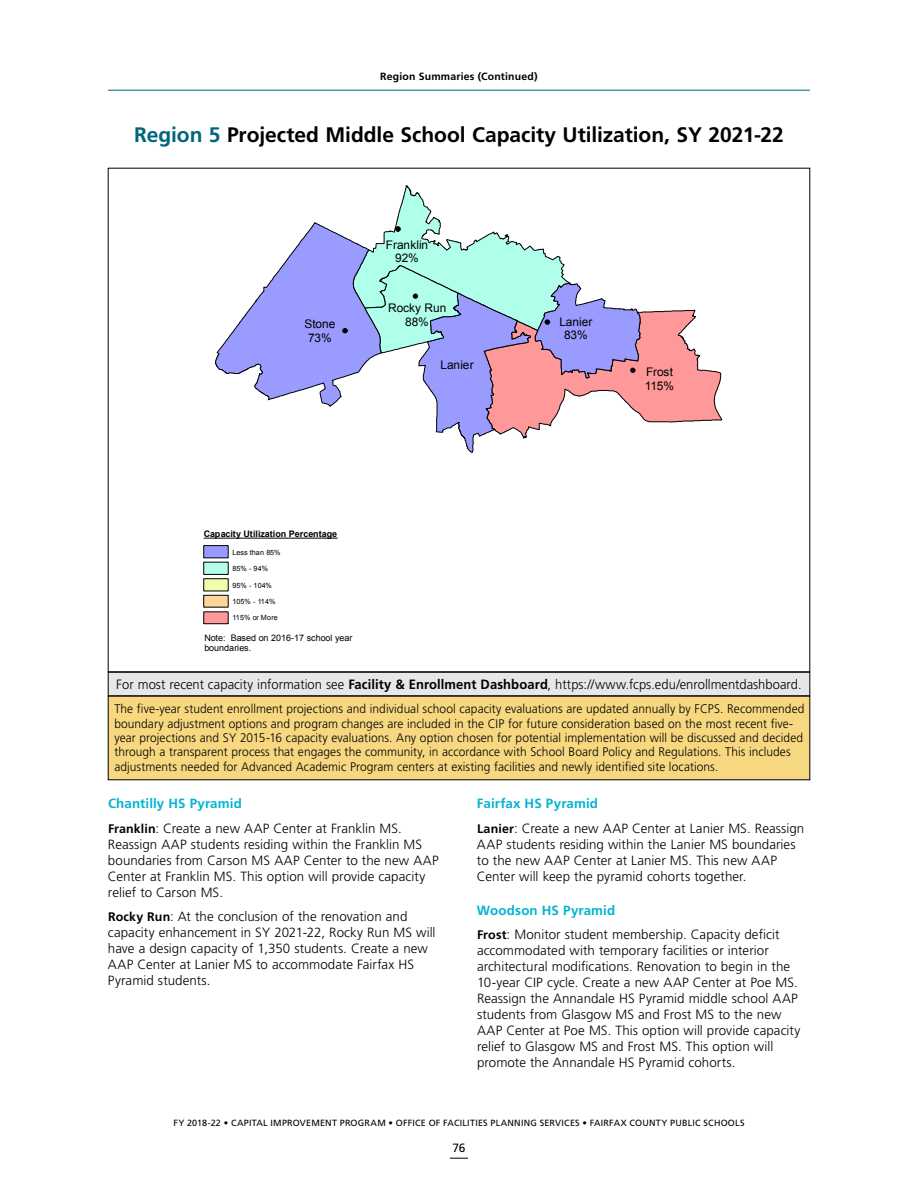
<style>
.page{position:relative;width:918px;height:1188px;background:#fff}
.page>*{position:absolute;margin:0;border:0;box-sizing:border-box;transform-origin:0 0}
.t1{font:700 21px "Frutiger LT Std";letter-spacing:-.005em;color:#000}
.t2{font:300 13.5px "Frutiger LT Std";letter-spacing:.005em;color:#000;scale:.96 1}
.t3{font:300 13.35px/15.9px "Frutiger LT Std";letter-spacing:.005em;color:#000}
.t4{font:700 13.35px "Frutiger LT Std";letter-spacing:.01em;color:#00b5d1}
.t5{font:300 12.45px/14.4px "Frutiger LT Std";letter-spacing:.005em;color:#000;scale:.96 1}
.t6{font:12px "Frutiger LT Std";color:#000}
.t7{font:11.85px/13.6px "Arial";letter-spacing:-.01em;color:#000;text-align:center}
.t8{font:700 10.5px "Frutiger LT Std";letter-spacing:.015em;color:#000}
.t9{font:9px "Frutiger LT Std";letter-spacing:.025em;color:#000}
.t10{font:9px/10.5px "Arial";letter-spacing:.005em;color:#000}
.t11{font:700 9px "Arial";color:#000}
.t12{font:7.2px "Arial";letter-spacing:-.005em;color:#000}
.t13{font:7.2px "Arial";letter-spacing:.015em;color:#000}
.s1{color:#00667d}
.s2{font-weight:700}
.s3{font-weight:700;font-size:12.45px}
</style>
<div class="page">
<hr style="left:108px;top:90px;width:702px;height:1px;background:#00667d">
<svg style="left:450px;top:1158px;width:18px;height:1px"></svg>
<div style="left:108px;top:672px;width:702px;height:24px;background:#e6e7e8"></div>
<div style="left:108px;top:672px;width:702px;height:24px;border:1px solid #000"></div>
<div style="left:108px;top:696px;width:702px;height:84px;background:#f7d880"></div>
<hr style="left:204px;top:538px;width:134px;height:1px;background:#000">
<div style="left:204px;top:545px;width:24px;height:13px;background:#999bff;border:1px solid #000"></div>
<div style="left:204px;top:562px;width:24px;height:13px;background:#b3ffeb;border:1px solid #000"></div>
<div style="left:204px;top:579px;width:24px;height:12px;background:#efffad"></div>
<div style="left:204px;top:595px;width:24px;height:12px;background:#ffd599;border:1px solid #000"></div>
<div style="left:204px;top:612px;width:24px;height:12px;background:#f99;border:1px solid #000"></div>
<svg style="left:215px;top:185px;width:507px;height:268px"></svg>
<p class="t8" style="left:380px;top:70px;width:159px">Region Summaries (Continued)</p>
<p class="t1" style="left:134px;top:122px;width:651px"><span class="s1">Region 5</span> Projected Middle School Capacity Utilization, SY 2021-22</p>
<p class="t7" style="left:386px;top:238px;width:44px">Franklin<br>92%</p>
<p class="t7" style="left:388px;top:301px;width:60px">Rocky Run</p>
<p class="t7" style="left:304px;top:317px;width:33px">Stone</p>
<p class="t7" style="left:405px;top:315px;width:25px">88%</p>
<p class="t7" style="left:308px;top:331px;width:25px">73%</p>
<p class="t7" style="left:441px;top:358px;width:35px">Lanier</p>
<p class="t11" style="left:204px;top:528px;width:135px">Capacity Utilization Percentage</p>
<p class="t12" style="left:233px;top:547px;width:50px">Less than 85%</p>
<p class="t12" style="left:233px;top:564px;width:37px">85% - 94%</p>
<p class="t12" style="left:233px;top:580px;width:41px">95% - 104%</p>
<p class="t12" style="left:233px;top:597px;width:45px">105% - 114%</p>
<p class="t13" style="left:233px;top:613px;width:47px">115% or More</p>
<p class="t10" style="left:204px;top:633px;width:150px">Note: Based on 2016-17 school year boundaries.</p>
<p class="t7" style="left:559px;top:315px;width:35px">Lanier<br>83%</p>
<p class="t7" style="left:645px;top:365px;width:31px;text-align:left">Frost<br>115%</p>
<p class="t2" style="left:116px;top:677px;width:715px">For most recent capacity information see <span class="s2">Facility &amp; Enrollment Dashboard</span>, https://www.fcps.edu/enrollmentdashboard.</p>
<p class="t5" style="left:114px;top:702px;width:720px">The five-year student enrollment projections and individual school capacity evaluations are updated annually by FCPS. Recommended boundary adjustment options and program changes are included in the CIP for future consideration based on the most recent five&shy;year projections and SY 2015-16 capacity evaluations. Any option chosen for potential implementation will be discussed and decided through a transparent process that engages the community, in accordance with School Board Policy and Regulations. This includes adjustments needed for Advanced Academic Program centers at existing facilities and newly identified site locations.</p>
<p class="t4" style="left:108px;top:796px;width:135px">Chantilly HS Pyramid</p>
<p class="t3" style="left:108px;top:821px;width:332px"><span class="s3">Franklin</span>: Create a new AAP Center at Franklin MS.<br>Reassign AAP students residing within the Franklin MS boundaries from Carson MS AAP Center to the new AAP Center at Franklin MS. This option will provide capacity relief to Carson MS.</p>
<p class="t3" style="left:108px;top:909px;width:329px"><span class="s3">Rocky Run</span>: At the conclusion of the renovation and capacity enhancement in SY 2021-22, Rocky Run MS will have a design capacity of 1,350 students. Create a new AAP Center at Lanier MS to accommodate Fairfax HS Pyramid students.</p>
<p class="t4" style="left:477px;top:796px;width:123px">Fairfax HS Pyramid</p>
<p class="t3" style="left:477px;top:821px;width:329px"><span class="s3">Lanier</span>: Create a new AAP Center at Lanier MS. Reassign AAP students residing within the Lanier MS boundaries to the new AAP Center at Lanier MS. This new AAP Center will keep the pyramid cohorts together.</p>
<p class="t4" style="left:477px;top:902px;width:140px">Woodson HS Pyramid</p>
<p class="t3" style="left:477px;top:927px;width:325px"><span class="s3">Frost</span>: Monitor student membership. Capacity deficit accommodated with temporary facilities or interior architectural modifications. Renovation to begin in the 10-year CIP cycle. Create a new AAP Center at Poe MS.<br>Reassign the Annandale HS Pyramid middle school AAP students from Glasgow MS and Frost MS to the new AAP Center at Poe MS. This option will provide capacity relief to Glasgow MS and Frost MS. This option will promote the Annandale HS Pyramid cohorts.</p>
<p class="t9" style="left:173px;top:1118px;width:573px">FY 2018-22 • CAPITAL IMPROVEMENT PROGRAM • OFFICE OF FACILITIES PLANNING SERVICES • FAIRFAX COUNTY PUBLIC SCHOOLS</p>
<p class="t6" style="left:452px;top:1141px;width:15px">76</p>
</div>
